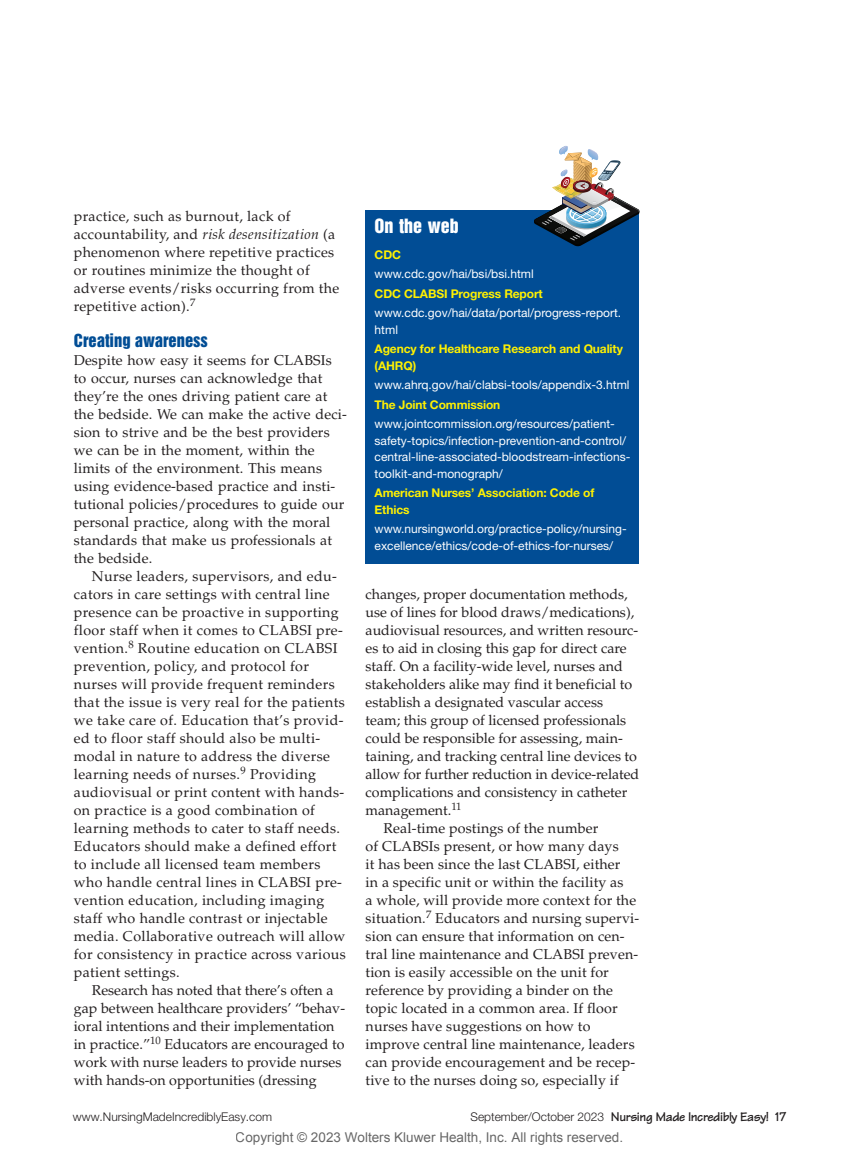
<style>
.page{position:relative;width:859px;height:1156px;background:#fff}
.page>*{position:absolute;margin:0;border:0;box-sizing:border-box;transform-origin:0 0}
.t1{font:18px "Helvetica Inserat Cyr Upright";color:#fff}
.t2{font:16.5px "Helvetica Inserat Cyr Upright";color:#014d95}
.t3{font:14.25px/18px "Palatino LT Std";letter-spacing:.01em;color:#231f20}
.t4{font:13.5px "Arial";color:rgb(0 0 0/.6)}
.t5{font:700 13.5px "Tekton";letter-spacing:-.03em;color:#231f20}
.t6{font:12px/16.5px "Helvetica Neue";color:#fff}
.t7{font:700 12px/16.5px "Helvetica Neue";letter-spacing:-.01em;color:#fff101}
.t8{font:300 12px "Helvetica Neue";color:#231f20}
.s1{font-style:italic}
.s2{font-family:"Helvetica Neue";font-weight:300;font-size:12px}
</style>
<div class="page">
<div style="left:365px;top:210px;width:274px;height:353px;background:#014d95"></div>
<img style="left:534px;top:146px;width:106px;height:100px">
<p class="t3" style="left:74px;top:209px;width:267px">practice, such as burnout, lack of accountability, and <span class="s1">risk desensitization</span> (a phenomenon where repetitive practices or routines minimize the thought of adverse events/risks occurring from the repetitive action).<sup>7</sup></p>
<p class="t2" style="left:74px;top:333px;width:136px">Creating awareness</p>
<p class="t3" style="left:74px;top:353px;width:274px">Despite how easy it seems for CLABSIs to occur, nurses can acknowledge that they’re the ones driving patient care at the bedside. We can make the active deci&shy;sion to strive and be the best providers we can be in the moment, within the limits of the environment. This means using evidence-based practice and insti&shy;tutional policies/procedures to guide our personal practice, along with the moral standards that make us professionals at the bedside.</p>
<p class="t3" style="left:74px;top:569px;width:273px;text-indent:18px">Nurse leaders, supervisors, and edu&shy;cators in care settings with central line presence can be proactive in supporting floor staff when it comes to CLABSI pre&shy;vention.<sup>8</sup> Routine education on CLABSI prevention, policy, and protocol for nurses will provide frequent reminders that the issue is very real for the patients we take care of. Education that’s provid&shy;ed to floor staff should also be multi&shy;modal in nature to address the diverse learning needs of nurses.<sup>9</sup> Providing audiovisual or print content with hands&shy;on practice is a good combination of learning methods to cater to staff needs.<br>Educators should make a defined effort to include all licensed team members who handle central lines in CLABSI pre&shy;vention education, including imaging staff who handle contrast or injectable media. Collaborative outreach will allow for consistency in practice across various patient settings.</p>
<p class="t3" style="left:74px;top:983px;width:273px;text-indent:18px">Research has noted that there’s often a gap between healthcare providers’ “behav&shy;ioral intentions and their implementation in practice.”<sup>10</sup> Educators are encouraged to work with nurse leaders to provide nurses with hands-on opportunities (dressing</p>
<p class="t1" style="left:374px;top:219px;width:86px">On the web</p>
<p class="t7" style="left:374px;top:247px;width:28px">CDC</p>
<p class="t6" style="left:374px;top:267px;width:161px">www.cdc.gov/hai/bsi/bsi.html</p>
<p class="t7" style="left:374px;top:286px;width:170px">CDC CLABSI Progress Report</p>
<p class="t6" style="left:374px;top:306px;width:248px">www.cdc.gov/hai/data/portal/progress-report. html</p>
<p class="t7" style="left:374px;top:342px;width:250px">Agency for Healthcare Research and Quality (AHRQ)</p>
<p class="t6" style="left:374px;top:378px;width:256px">www.ahrq.gov/hai/clabsi-tools/appendix-3.html</p>
<p class="t7" style="left:374px;top:397px;width:127px">The Joint Commission</p>
<p class="t6" style="left:374px;top:417px;width:257px">www.jointcommission.org/resources/patient&shy;safety-topics/infection-prevention-and-control/ central-line-associated-bloodstream-infections&shy;toolkit-and-monograph/</p>
<p class="t7" style="left:374px;top:486px;width:221px">American Nurses’ Association: Code of<br>Ethics</p>
<p class="t6" style="left:374px;top:522px;width:254px">www.nursingworld.org/practice-policy/nursing&shy;excellence/ethics/code-of-ethics-for-nurses/</p>
<p class="t3" style="left:365px;top:587px;width:264px">changes, proper documentation methods,</p>
<p class="t3" style="left:365px;top:605px;width:270px">use of lines for blood draws/medications),</p>
<p class="t3" style="left:365px;top:623px;width:274px">audiovisual resources, and written resourc-</p>
<p class="t3" style="left:365px;top:641px;width:263px">es to aid in closing this gap for direct care</p>
<p class="t3" style="left:365px;top:659px;width:259px">staff. On a facility-wide level, nurses and</p>
<p class="t3" style="left:365px;top:677px;width:268px">stakeholders alike may find it beneficial to</p>
<p class="t3" style="left:365px;top:695px;width:239px">establish a designated vascular access</p>
<p class="t3" style="left:365px;top:713px;width:262px">team; this group of licensed professionals</p>
<p class="t3" style="left:365px;top:731px;width:259px">could be responsible for assessing, main-</p>
<p class="t3" style="left:365px;top:749px;width:273px">taining, and tracking central line devices to</p>
<p class="t3" style="left:365px;top:767px;width:275px">allow for further reduction in device-related</p>
<p class="t3" style="left:365px;top:785px;width:263px">complications and consistency in catheter</p>
<p class="t3" style="left:365px;top:803px;width:97px">management.<sup>11</sup></p>
<p class="t3" style="left:383px;top:821px;width:216px">Real-time postings of the number</p>
<p class="t3" style="left:365px;top:839px;width:255px">of CLABSIs present, or how many days</p>
<p class="t3" style="left:365px;top:857px;width:256px">it has been since the last CLABSI, either</p>
<p class="t3" style="left:365px;top:875px;width:259px">in a specific unit or within the facility as</p>
<p class="t3" style="left:365px;top:893px;width:272px">a whole, will provide more context for the</p>
<p class="t3" style="left:365px;top:911px;width:275px">situation.<sup>7</sup> Educators and nursing supervi-</p>
<p class="t3" style="left:365px;top:929px;width:261px">sion can ensure that information on cen-</p>
<p class="t3" style="left:365px;top:947px;width:274px">tral line maintenance and CLABSI preven-</p>
<p class="t3" style="left:365px;top:965px;width:245px">tion is easily accessible on the unit for</p>
<p class="t3" style="left:365px;top:983px;width:249px">reference by providing a binder on the</p>
<p class="t3" style="left:365px;top:1001px;width:254px">topic located in a common area. If floor</p>
<p class="t3" style="left:365px;top:1019px;width:226px">nurses have suggestions on how to</p>
<p class="t3" style="left:365px;top:1037px;width:271px">improve central line maintenance, leaders</p>
<p class="t3" style="left:365px;top:1055px;width:271px">can provide encouragement and be recep-</p>
<p class="t3" style="left:365px;top:1073px;width:255px">tive to the nurses doing so, especially if</p>
<p class="t8" style="left:73px;top:1112px;width:201px">www.NursingMadeIncrediblyEasy.com</p>
<p class="t5" style="left:470px;top:1112px;width:317px"><span class="s2">September/October 2023</span> Nursing Made Incredibly Easy! 17</p>
<p class="t4" style="left:236px;top:1128px;width:389px">Copyright © 2023 Wolters Kluwer Health, Inc. All rights reserved.</p>
</div>
